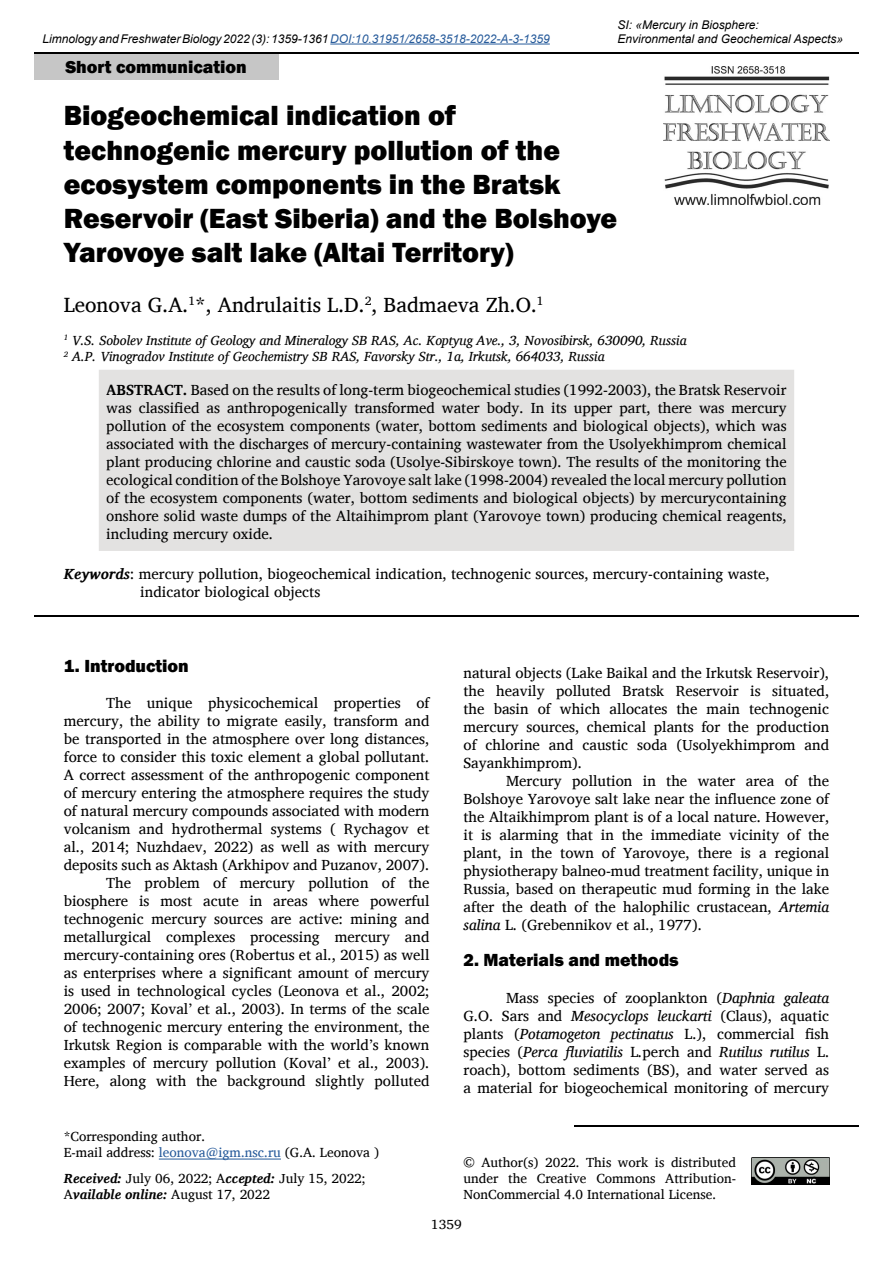
<style>
.page{position:relative;width:893px;height:1263px;background:#fff}
.page>*{position:absolute;margin:0;border:0;box-sizing:border-box;transform-origin:0 0}
.t1{font:800 28.5px/34.2px "Franklin Gothic";color:#000}
.t2{font:21px "Charis SIL";color:#000}
.t3{font:800 18px "Franklin Gothic";color:#000}
.t4{font:15px/18px "Charis SIL";color:#000;text-align:justify}
.t5{font:13.5px/16.2px "Charis SIL";color:#000}
.t6{font:italic 13.5px/16.2px "Charis SIL";color:#000}
.t7{font:italic 12px/14.4px "Arial";color:#000}
.s1{color:#275b9b}
.s2{font-weight:700}
.s3{font-weight:700;font-style:italic}
.s4{font-style:italic}
</style>
<div class="page">
<hr style="left:34px;top:52px;width:825px;height:2px;background:#000">
<hr style="left:330px;top:44px;width:220px;height:1px;background:#275b9b">
<img style="left:663px;top:67px;width:166px;height:138px">
<div style="left:34px;top:54px;width:244px;height:26px;background:#c6c6c6"></div>
<img style="left:751px;top:1157px;width:78px;height:27px">
<hr style="left:574px;top:1125px;width:285px;height:1px;background:#000">
<div style="left:99px;top:370px;width:695px;height:181px;background:#e3e2e1"></div>
<hr style="left:34px;top:615px;width:825px;height:2px;background:#000">
<hr style="left:159px;top:1159px;width:122px;height:1px;background:#275b9b">
<p class="t7" style="left:43px;top:32px;width:509px">Limnology and Freshwater Biology 2022 (3): 1359-1361 <span class="s1">DOI:10.31951/2658-3518-2022-A-3-1359</span></p>
<p class="t3" style="left:65px;top:55px;width:183px">Short communication</p>
<p class="t7" style="left:617px;top:17px;width:227px">SI: «Mercury in Biosphere:<br>Environmental and Geochemical Aspects»</p>
<h1 class="t1" style="left:64px;top:99px;width:555px">Biogeochemical indication of technogenic mercury pollution of the ecosystem components in the Bratsk Reservoir (East Siberia) and the Bolshoye Yarovoye salt lake (Altai Territory)</h1>
<h2 class="t2" style="left:64px;top:293px;width:481px">Leonova G.A.<sup>1</sup>*, Andrulaitis L.D.<sup>2</sup>, Badmaeva Zh.O.<sup>1</sup></h2>
<p class="t6" style="left:64px;top:332px;width:624px"><sup>1</sup> V.S. Sobolev Institute of Geology and Mineralogy SB RAS, Ac. Koptyug Ave., 3, Novosibirsk, 630090, Russia<br><sup>2</sup> A.P. Vinogradov Institute of Geochemistry SB RAS, Favorsky Str., 1a, Irkutsk, 664033, Russia</p>
<p class="t4" style="left:106px;top:381px;width:682px"><span class="s2">ABSTRACT.</span> Based on the results of long-term biogeochemical studies (1992-2003), the Bratsk Reservoir was classified as anthropogenically transformed water body. In its upper part, there was mercury pollution of the ecosystem components (water, bottom sediments and biological objects), which was associated with the discharges of mercury-containing wastewater from the Usolyekhimprom chemical plant producing chlorine and caustic soda (Usolye-Sibirskoye town). The results of the monitoring the ecological condition of the Bolshoye Yarovoye salt lake (1998-2004) revealed the local mercury pollution of the ecosystem components (water, bottom sediments and biological objects) by mercurycontaining onshore solid waste dumps of the Altaihimprom plant (Yarovoye town) producing chemical reagents, including mercury oxide.</p>
<p class="t4" style="left:140px;top:565px;width:631px;text-indent:-77px"><span class="s3">Keywords</span>: mercury pollution, biogeochemical indication, technogenic sources, mercury-containing waste, indicator biological objects</p>
<p class="t3" style="left:64px;top:654px;width:127px">1. Introduction</p>
<p class="t4" style="left:64px;top:694px;width:367px;text-align:right">The unique physicochemical properties of mercury, the ability to migrate easily, transform and be transported in the atmosphere over long distances, force to consider this toxic element a global pollutant.<br>A correct assessment of the anthropogenic component of mercury entering the atmosphere requires the study of natural mercury compounds associated with modern volcanism and hydrothermal systems ( Rychagov et al., 2014; Nuzhdaev, 2022) as well as with mercury deposits such as Aktash (Arkhipov and Puzanov, 2007).<br>The problem of mercury pollution of the biosphere is most acute in areas where powerful technogenic mercury sources are active: mining and metallurgical complexes processing mercury and mercury-containing ores (Robertus et al., 2015) as well as enterprises where a significant amount of mercury is used in technological cycles (Leonova et al., 2002; 2006; 2007; Koval’ et al., 2003). In terms of the scale of technogenic mercury entering the environment, the Irkutsk Region is comparable with the world’s known examples of mercury pollution (Koval’ et al., 2003).<br>Here, along with the background slightly polluted</p>
<p class="t5" style="left:64px;top:1128px;width:317px">*Corresponding author.<br>E-mail address: <span class="s1">leonova@igm.nsc.ru</span> (G.A. Leonova )</p>
<p class="t5" style="left:64px;top:1170px;width:303px"><span class="s3">Received:</span> July 06, 2022; A<span class="s3">ccepted:</span> July 15, 2022;<br>A<span class="s3">vailable online:</span> August 17, 2022</p>
<p class="t4" style="left:463px;top:663px;width:367px">natural objects (Lake Baikal and the Irkutsk Reservoir), the heavily polluted Bratsk Reservoir is situated, the basin of which allocates the main technogenic mercury sources, chemical plants for the production of chlorine and caustic soda (Usolyekhimprom and Sayankhimprom).</p>
<p class="t4" style="left:463px;top:771px;width:367px;text-indent:43px">Mercury pollution in the water area of the Bolshoye Yarovoye salt lake near the influence zone of the Altaikhimprom plant is of a local nature. However, it is alarming that in the immediate vicinity of the plant, in the town of Yarovoye, there is a regional physiotherapy balneo-mud treatment facility, unique in Russia, based on therapeutic mud forming in the lake after the death of the halophilic crustacean, <span class="s4">Artemia salina</span> L. (Grebennikov et al., 1977).</p>
<p class="t3" style="left:463px;top:948px;width:217px">2. Materials and methods</p>
<p class="t4" style="left:463px;top:988px;width:367px;text-indent:43px">Mass species of zooplankton (<span class="s4">Daphnia galeata </span>G.O. Sars and <span class="s4">Mesocyclops leuckarti</span> (Claus), aquatic plants (<span class="s4">Potamogeton pectinatus</span> L.), commercial fish species (<span class="s4">Perca fluviatilis</span> L<span class="s4">.</span>perch and <span class="s4">Rutilus rutilus</span> L. roach), bottom sediments (BS), and water served as a material for biogeochemical monitoring of mercury</p>
<p class="t5" style="left:463px;top:1154px;width:274px;text-align:justify">© Author(s) 2022. This work is distributed under the Creative Commons Attribution-NonCommercial 4.0 International License.</p>
<p class="t5" style="left:431px;top:1216px;width:32px">1359</p>
</div>
